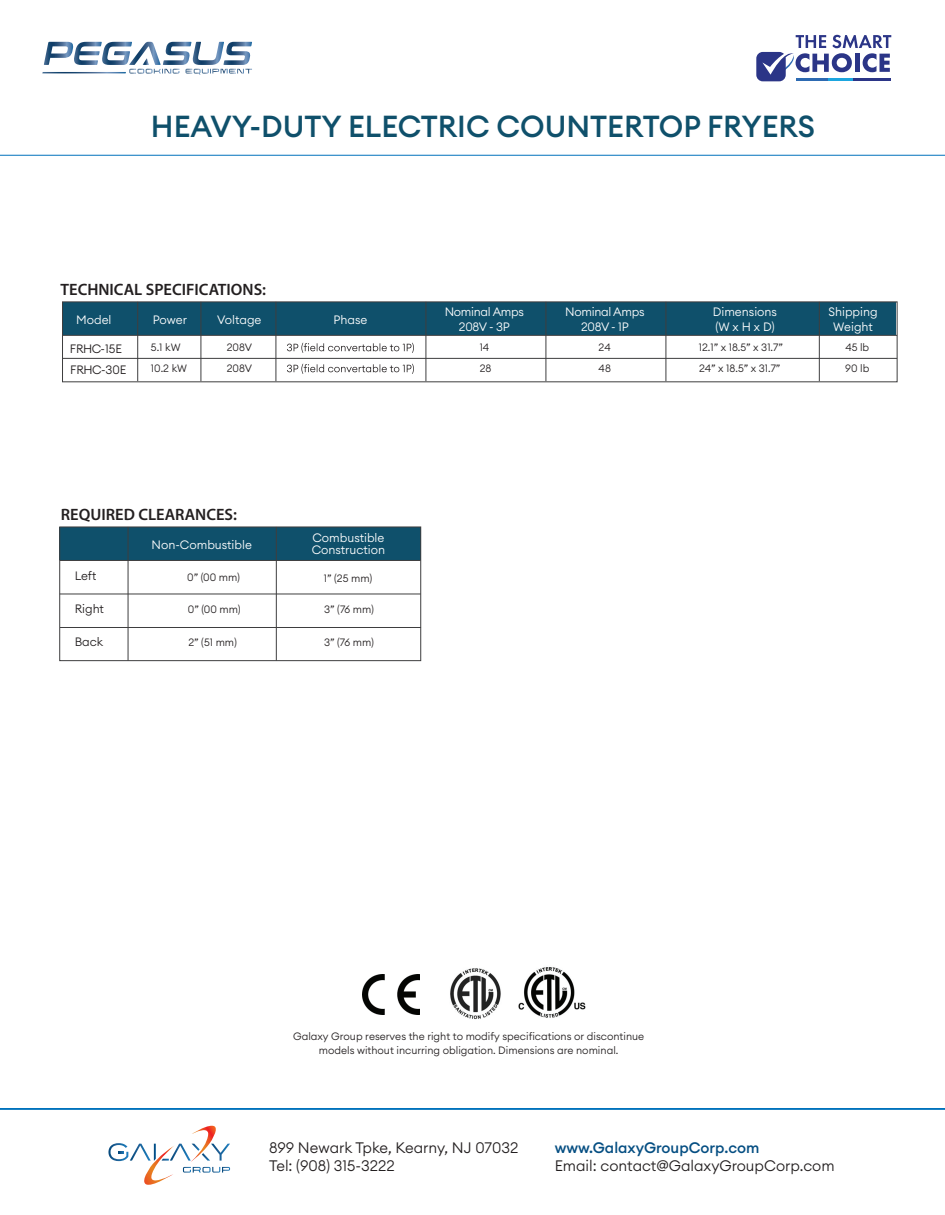
<style>
.page{position:relative;width:945px;height:1215px;background:#fff}
.page>*{position:absolute;margin:0;border:0;box-sizing:border-box;transform-origin:0 0}
.t1{font:500 30px "Euclid Circular A";color:#0f506b}
.t2{font:600 16.5px "Myriad Pro";color:#231f20}
.t3{font:300 15px/18px "Euclid Circular A";color:#231f20}
.t4{font:500 15px "Euclid Circular A";color:#054e82}
.t5{font:300 12px/15px "Euclid Circular A";color:#fff}
.t6{font:300 12px/15px "Euclid Circular A";letter-spacing:-.025em;color:#fff;text-align:center}
.t7{font:300 12px "Euclid Circular A";color:#231f20}
.t8{font:300 10.5px/13.5px "Euclid Circular A";color:#231f20;text-align:center}
</style>
<div class="page">
<hr style="left:0;top:155px;width:945px;height:1px;background:#0072bc">
<svg style="left:0;top:1108px;width:945px;height:2px;background:#0e79bf"></svg>
<div style="left:60px;top:527px;width:361px;height:33px;background:#0f506b"></div>
<div style="left:59px;top:527px;width:362px;height:134px;border:1px solid #3e3e3f"></div>
<hr style="left:60px;top:594px;width:361px;height:1px;background:#3e3e3f">
<hr style="left:60px;top:560px;width:361px;height:1px;background:#3e3e3f">
<hr style="left:276px;top:527px;width:1px;height:134px;background:#3e3e3f">
<hr style="left:128px;top:527px;width:1px;height:134px;background:#3e3e3f">
<hr style="left:60px;top:627px;width:361px;height:1px;background:#3e3e3f">
<svg style="left:108px;top:1126px;width:122px;height:59px"></svg>
<svg style="left:44px;top:42px;width:208px;height:33px"></svg>
<svg style="left:42px;top:72px;width:84px;height:1px"></svg>
<svg style="left:756px;top:35px;width:135px;height:46px"></svg>
<img style="left:362px;top:974px;width:57px;height:41px">
<img style="left:450px;top:967px;width:136px;height:52px">
<div style="left:63px;top:302px;width:833px;height:32px;background:#0f506b"></div>
<div style="left:62px;top:301px;width:836px;height:81px;border:1px solid #3e3e3f"></div>
<hr style="left:63px;top:358px;width:834px;height:1px;background:#3e3e3f">
<hr style="left:63px;top:335px;width:834px;height:1px;background:#3e3e3f">
<hr style="left:819px;top:302px;width:1px;height:79px;background:#3e3e3f">
<hr style="left:200px;top:302px;width:1px;height:79px;background:#3e3e3f">
<hr style="left:137px;top:302px;width:1px;height:79px;background:#3e3e3f">
<hr style="left:275px;top:302px;width:1px;height:79px;background:#3e3e3f">
<hr style="left:425px;top:302px;width:1px;height:79px;background:#3e3e3f">
<hr style="left:545px;top:302px;width:1px;height:79px;background:#3e3e3f">
<hr style="left:665px;top:302px;width:1px;height:79px;background:#3e3e3f">
<svg style="left:287px;top:343px;width:127px;height:10px"></svg>
<svg style="left:287px;top:364px;width:127px;height:10px"></svg>
<h1 class="t1" style="left:151px;top:107px;width:666px">HEAVY-DUTY ELECTRIC COUNTERTOP FRYERS</h1>
<h2 class="t2" style="left:61px;top:279px;width:207px">TECHNICAL SPECIFICATIONS:</h2>
<p class="t5" style="left:76px;top:312px;width:37px">Model</p>
<p class="t7" style="left:70px;top:341px;width:54px">FRHC-15E</p>
<p class="t6" style="left:565px;top:304px;width:81px">Nominal Amps<br>208V - 1P</p>
<p class="t5" style="left:153px;top:312px;width:36px">Power</p>
<p class="t5" style="left:217px;top:312px;width:46px">Voltage</p>
<p class="t5" style="left:333px;top:312px;width:36px">Phase</p>
<p class="t6" style="left:445px;top:304px;width:81px">Nominal Amps<br>208V - 3P</p>
<p class="t8" style="left:151px;top:341px;width:31px">5.1 kW</p>
<p class="t8" style="left:227px;top:341px;width:27px">208V</p>
<p class="t8" style="left:480px;top:341px;width:11px">14</p>
<p class="t8" style="left:599px;top:341px;width:14px">24</p>
<p class="t5" style="left:713px;top:304px;width:66px">Dimensions (W x H x D)</p>
<p class="t5" style="left:828px;top:304px;width:51px;text-align:center">Shipping<br>Weight</p>
<p class="t8" style="left:699px;top:341px;width:85px">12.1” x 18.5” x 31.7”</p>
<p class="t8" style="left:845px;top:341px;width:25px">45 lb</p>
<p class="t7" style="left:70px;top:362px;width:58px">FRHC-30E</p>
<p class="t8" style="left:151px;top:362px;width:38px">10.2 kW</p>
<p class="t8" style="left:227px;top:362px;width:27px">208V</p>
<p class="t8" style="left:480px;top:362px;width:13px">28</p>
<p class="t8" style="left:599px;top:362px;width:14px">48</p>
<p class="t8" style="left:699px;top:362px;width:83px">24” x 18.5” x 31.7”</p>
<p class="t8" style="left:845px;top:362px;width:26px">90 lb</p>
<h2 class="t2" style="left:61px;top:504px;width:178px">REQUIRED CLEARANCES:</h2>
<p class="t7" style="left:75px;top:568px;width:23px">Left</p>
<p class="t7" style="left:75px;top:601px;width:31px">Right</p>
<p class="t7" style="left:75px;top:634px;width:30px">Back</p>
<p class="t5" style="left:152px;top:537px;width:102px">Non-Combustible</p>
<p class="t8" style="left:187px;top:570px;width:54px">0” (00 mm)</p>
<p class="t8" style="left:188px;top:602px;width:54px">0” (00 mm)</p>
<p class="t8" style="left:189px;top:635px;width:50px">2” (51 mm)</p>
<p class="t5" style="left:312px;top:532px;width:75px;line-height:12px">Combustible<br>Construction</p>
<p class="t8" style="left:324px;top:571px;width:50px">1” (25 mm)</p>
<p class="t8" style="left:324px;top:603px;width:51px">3” (76 mm)</p>
<p class="t8" style="left:324px;top:635px;width:51px">3” (76 mm)</p>
<p class="t8" style="left:293px;top:1030px;width:353px">Galaxy Group reserves the right to modify specifications or discontinue models without incurring obligation. Dimensions are nominal.</p>
<h3 class="t3" style="left:269px;top:1138px;width:251px">899 Newark Tpke, Kearny, NJ 07032<br>Tel: (908) 315-3222</h3>
<h3 class="t4" style="left:555px;top:1138px;width:206px">www.GalaxyGroupCorp.com</h3>
<h3 class="t3" style="left:555px;top:1156px;width:281px">Email: contact@GalaxyGroupCorp.com</h3>
</div>
